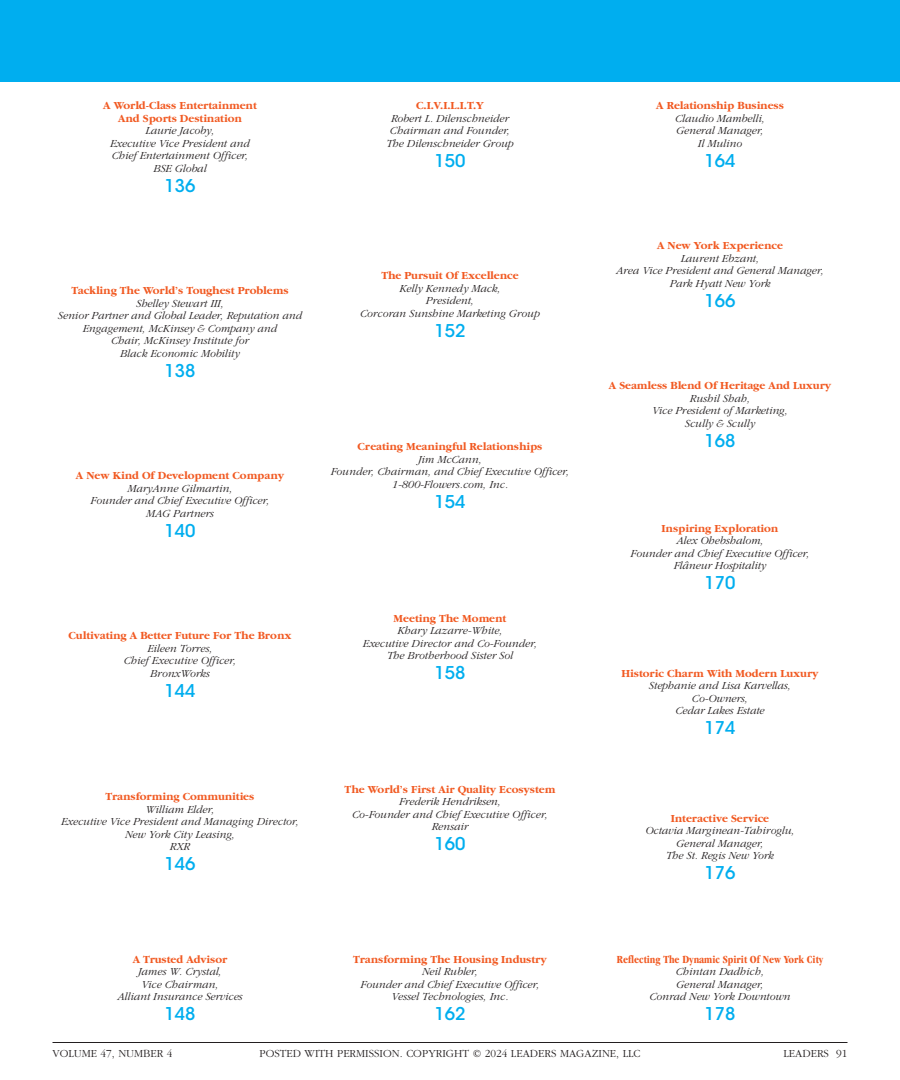
<style>
.page{position:relative;width:900px;height:1080px;background:#fff}
.page>*{position:absolute;margin:0;border:0;box-sizing:border-box;transform-origin:0 0}
.t1{font:500 17.5px "ITC Avant Garde Std";color:#00aeef}
.t2{font:italic 300 11.25px/12.5px "Garamond";color:#231f20;text-align:center}
.t3{font:700 11.25px/12.5px "Garamond";color:#f15921;text-align:center}
.t4{font:300 11.25px "Garamond";color:#231f20}
.t5{font:700 condensed 11.25px "Garamond";color:#f15921}
</style>
<div class="page">
<div style="left:0;top:0;width:900px;height:81px;background:#00aeef"></div>
<hr style="left:52px;top:1042px;width:796px;height:1px;background:#231f20">
<p class="t3" style="left:103px;top:100px;width:155px">A World-Class Entertainment<br>And Sports Destination</p>
<p class="t2" style="left:110px;top:125px;width:141px">Laurie Jacoby,<br>Executive Vice President and<br>Chief Entertainment Officer,<br>BSE Global</p>
<h1 class="t1" style="left:165px;top:174px;width:32px">136</h1>
<p class="t3" style="left:416px;top:100px;width:70px">C.I.V.I.L.I.T.Y</p>
<p class="t2" style="left:386px;top:112px;width:130px">Robert L. Dilenschneider<br>Chairman and Founder,<br>The Dilenschneider Group</p>
<h1 class="t1" style="left:435px;top:149px;width:32px">150</h1>
<p class="t3" style="left:71px;top:285px;width:219px">Tackling The World’s Toughest Problems</p>
<p class="t2" style="left:58px;top:297px;width:246px">Shelley Stewart III,<br>Senior Partner and Global Leader, Reputation and<br>Engagement, McKinsey &amp; Company and<br>Chair, McKinsey Institute for<br>Black Economic Mobility</p>
<h1 class="t1" style="left:165px;top:359px;width:32px">138</h1>
<p class="t3" style="left:76px;top:470px;width:210px">A New Kind Of Development Company</p>
<p class="t2" style="left:90px;top:482px;width:181px">MaryAnne Gilmartin,<br>Founder and Chief Executive Officer,<br>MAG Partners</p>
<h1 class="t1" style="left:165px;top:519px;width:32px">140</h1>
<p class="t3" style="left:381px;top:270px;width:139px">The Pursuit Of Excellence</p>
<p class="t2" style="left:360px;top:282px;width:183px">Kelly Kennedy Mack,<br>President,<br>Corcoran Sunshine Marketing Group</p>
<h1 class="t1" style="left:435px;top:319px;width:32px">152</h1>
<p class="t3" style="left:358px;top:441px;width:186px">Creating Meaningful Relationships</p>
<p class="t2" style="left:331px;top:453px;width:240px">Jim McCann,<br>Founder, Chairman, and Chief Executive Officer,<br>1-800-Flowers.com, Inc.</p>
<h1 class="t1" style="left:435px;top:491px;width:32px">154</h1>
<p class="t3" style="left:69px;top:630px;width:224px">Cultivating A Better Future For The Bronx</p>
<p class="t2" style="left:124px;top:642px;width:114px">Eileen Torres,<br>Chief Executive Officer,<br>BronxWorks</p>
<h1 class="t1" style="left:165px;top:679px;width:32px">144</h1>
<p class="t3" style="left:394px;top:612px;width:114px">Meeting The Moment</p>
<p class="t2" style="left:363px;top:625px;width:176px">Khary Lazarre-White,<br>Executive Director and Co-Founder,<br>The Brotherhood Sister Sol</p>
<h1 class="t1" style="left:435px;top:662px;width:32px">158</h1>
<p class="t3" style="left:106px;top:791px;width:150px">Transforming Communities</p>
<p class="t2" style="left:61px;top:803px;width:239px">William Elder,<br>Executive Vice President and Managing Director,<br>New York City Leasing,<br>RXR</p>
<h1 class="t1" style="left:165px;top:853px;width:32px">146</h1>
<p class="t3" style="left:133px;top:953px;width:96px">A Trusted Advisor</p>
<p class="t2" style="left:117px;top:966px;width:127px">James W. Crystal,<br>Vice Chairman,<br>Alliant Insurance Services</p>
<h1 class="t1" style="left:165px;top:1003px;width:32px">148</h1>
<p class="t3" style="left:345px;top:783px;width:212px">The World’s First Air Quality Ecosystem</p>
<p class="t2" style="left:352px;top:796px;width:197px">Frederik Hendriksen,<br>Co-Founder and Chief Executive Officer,<br>Rensair</p>
<h1 class="t1" style="left:435px;top:833px;width:32px">160</h1>
<p class="t3" style="left:353px;top:953px;width:195px">Transforming The Housing Industry</p>
<p class="t2" style="left:360px;top:966px;width:181px">Neil Rubler,<br>Founder and Chief Executive Officer,<br>Vessel Technologies, Inc.</p>
<h1 class="t1" style="left:435px;top:1003px;width:32px">162</h1>
<p class="t3" style="left:656px;top:100px;width:129px">A Relationship Business</p>
<p class="t2" style="left:675px;top:112px;width:91px">Claudio Mambelli,<br>General Manager,<br>Il Mulino</p>
<h1 class="t1" style="left:705px;top:149px;width:32px">164</h1>
<p class="t3" style="left:657px;top:240px;width:127px">A New York Experience</p>
<p class="t2" style="left:616px;top:252px;width:209px">Laurent Ebzant,<br>Area Vice President and General Manager,<br>Park Hyatt New York</p>
<h1 class="t1" style="left:705px;top:289px;width:32px">166</h1>
<p class="t3" style="left:609px;top:380px;width:224px">A Seamless Blend Of Heritage And Luxury</p>
<p class="t2" style="left:652px;top:392px;width:137px">Rushil Shah,<br>Vice President of Marketing,<br>Scully &amp; Scully</p>
<h1 class="t1" style="left:705px;top:429px;width:32px">168</h1>
<p class="t3" style="left:662px;top:522px;width:118px">Inspiring Exploration</p>
<p class="t2" style="left:630px;top:535px;width:181px">Alex Ohebshalom,<br>Founder and Chief Executive Officer,<br>Flâneur Hospitality</p>
<h1 class="t1" style="left:705px;top:572px;width:32px">170</h1>
<p class="t3" style="left:621px;top:667px;width:199px">Historic Charm With Modern Luxury</p>
<p class="t2" style="left:649px;top:680px;width:144px">Stephanie and Lisa Karvellas,<br>Co-Owners,<br>Cedar Lakes Estate</p>
<h1 class="t1" style="left:705px;top:717px;width:32px">174</h1>
<p class="t3" style="left:671px;top:812px;width:100px">Interactive Service</p>
<p class="t2" style="left:645px;top:825px;width:151px">Octavia Marginean-Tahiroglu,<br>General Manager,<br>The St. Regis New York</p>
<h1 class="t1" style="left:705px;top:862px;width:32px">176</h1>
<p class="t5" style="left:617px;top:953px;width:208px">Reflecting The Dynamic Spirit Of New York City</p>
<p class="t2" style="left:649px;top:966px;width:143px">Chintan Dadhich,<br>General Manager,<br>Conrad New York Downtown</p>
<h1 class="t1" style="left:705px;top:1003px;width:32px">178</h1>
<p class="t4" style="left:52px;top:1048px;width:121px">VOLUME 47, NUMBER 4</p>
<p class="t4" style="left:259px;top:1048px;width:383px">POSTED WITH PERMISSION. COPYRIGHT © 2024 LEADERS MAGAZINE, LLC</p>
<p class="t4" style="left:784px;top:1048px;width:65px">LEADERS 91</p>
</div>
